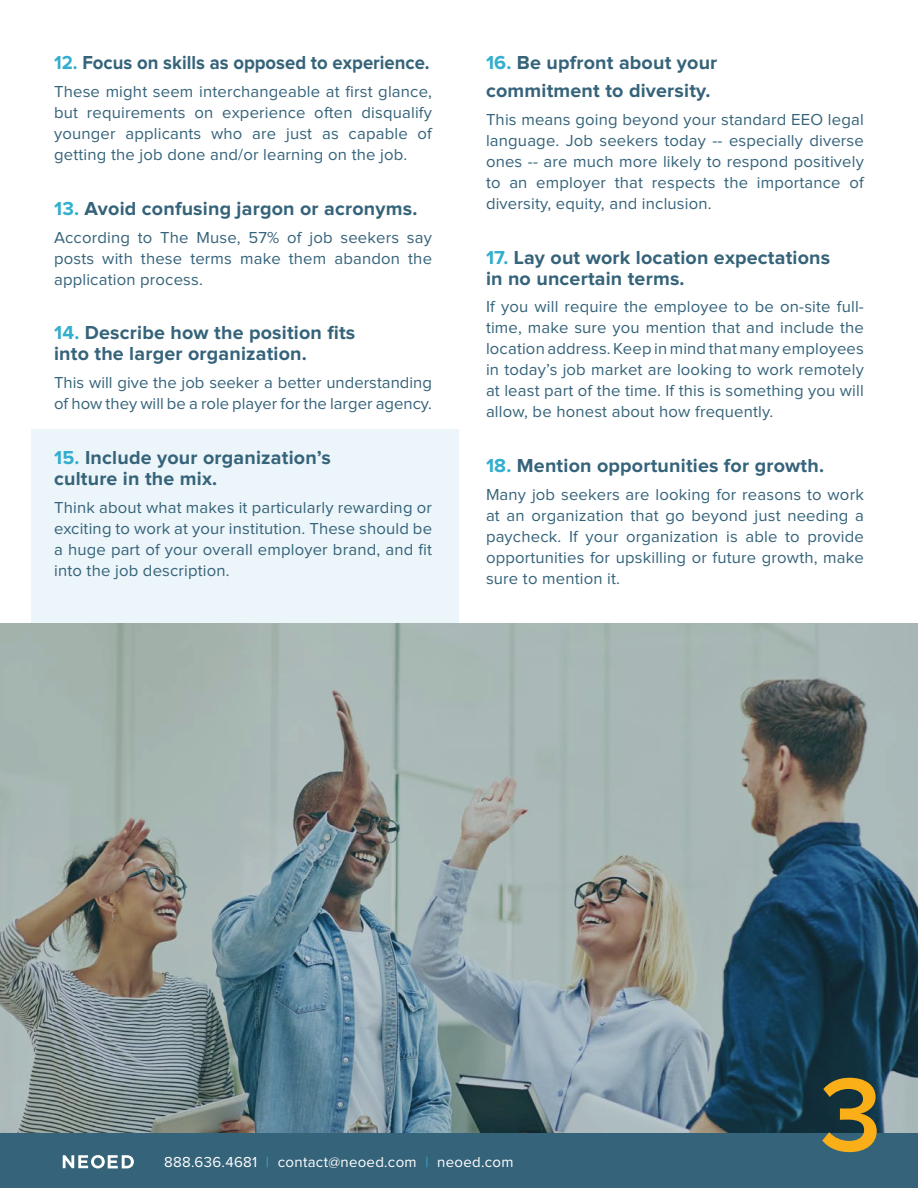
<style>
.page{position:relative;width:918px;height:1188px;background:#fff}
.page>*{position:absolute;margin:0;border:0;box-sizing:border-box;transform-origin:0 0}
.t1{font:600 108px "Proxima Nova";color:#faaf18}
.t2{font:700 19.5px/21px "Proxima Nova";letter-spacing:.01em;color:#35637a}
.t3{font:700 19.5px "Proxima Nova";letter-spacing:.01em;color:#35637a;scale:.95 1}
.t4{font:16.5px/21px "Proxima Nova";letter-spacing:.01em;color:#35637a;text-align:justify}
.t5{font:15px "Proxima Nova";letter-spacing:.02em;color:#fff}
.s1{color:#33aece}
</style>
<div class="page">
<div style="left:31px;top:429px;width:428px;height:194px;background:#ecf5f9"></div>
<img style="left:0;top:623px;width:918px;height:511px">
<div style="left:0;top:1134px;width:918px;height:54px;background:#35637a"></div>
<svg style="left:63px;top:1155px;width:71px;height:13px"></svg>
<p class="t3" style="left:54px;top:54px;width:397px"><span class="s1">12.</span> Focus on skills as opposed to experience.</p>
<p class="t4" style="left:54px;top:82px;width:379px">These might seem interchangeable at first glance, but requirements on experience often disqualify younger applicants who are just as capable of getting the job done and/or learning on the job.</p>
<p class="t2" style="left:54px;top:199px;width:365px"><span class="s1">13.</span> Avoid confusing jargon or acronyms.</p>
<p class="t4" style="left:54px;top:227px;width:379px">According to The Muse, 57% of job seekers say posts with these terms make them abandon the application process.</p>
<p class="t2" style="left:54px;top:323px;width:303px"><span class="s1">14.</span> Describe how the position fits into the larger organization.</p>
<p class="t4" style="left:54px;top:373px;width:379px">This will give the job seeker a better understanding of how they will be a role player for the larger agency.</p>
<p class="t2" style="left:54px;top:448px;width:278px"><span class="s1">15.</span> Include your organization’s culture in the mix.</p>
<p class="t4" style="left:54px;top:497px;width:379px">Think about what makes it particularly rewarding or exciting to work at your institution. These should be a huge part of your overall employer brand, and fit into the job description.</p>
<p class="t2" style="left:486px;top:53px;width:233px"><span class="s1">16.</span> Be upfront about your</p>
<p class="t2" style="left:486px;top:81px;width:226px">commitment to diversity.</p>
<p class="t4" style="left:486px;top:110px;width:379px">This means going beyond your standard EEO legal language. Job seekers today -- especially diverse ones -- are much more likely to respond positively to an employer that respects the importance of diversity, equity, and inclusion.</p>
<p class="t2" style="left:486px;top:247px;width:346px"><span class="s1">17.</span> Lay out work location expectations in no uncertain terms.</p>
<p class="t4" style="left:486px;top:297px;width:379px">If you will require the employee to be on-site full&shy;time, make sure you mention that and include the location address. Keep in mind that many employees in today’s job market are looking to work remotely at least part of the time. If this is something you will allow, be honest about how frequently.</p>
<p class="t2" style="left:486px;top:456px;width:340px"><span class="s1">18.</span> Mention opportunities for growth.</p>
<p class="t4" style="left:486px;top:485px;width:379px">Many job seekers are looking for reasons to work at an organization that go beyond just needing a paycheck. If your organization is able to provide opportunities for upskilling or future growth, make sure to mention it.</p>
<h1 class="t1" style="left:820px;top:1066px;width:63px">3</h1>
<p class="t5" style="left:164px;top:1155px;width:351px">888.636.4681 <span class="s1">|</span> contact@neoed.com <span class="s1">|</span> neoed.com</p>
</div>
